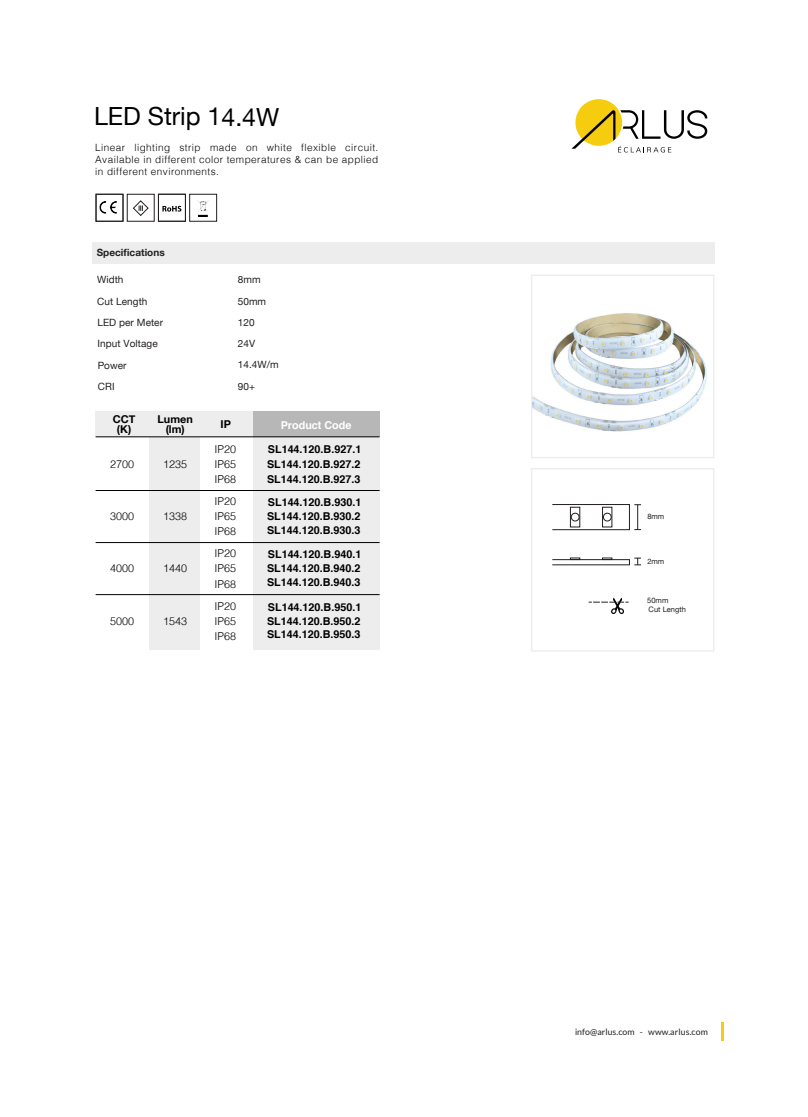
<style>
.page{position:relative;width:808px;height:1117px;background:#fff}
.page>*{position:absolute;margin:0;border:0;box-sizing:border-box;transform-origin:0 0}
.t1{font:25px "Helvetica Neue";letter-spacing:-.005em;color:#000}
.t2{font:700 10.75px/15.2px "Helvetica";color:#000}
.t3{font:300 10.75px "Helvetica";color:#000}
.t4{font:700 10.75px/10px "Helvetica Neue";color:#000;text-align:center}
.t5{font:700 10.75px "Helvetica";color:#fff}
.t6{font:300 10px/12px "Helvetica";letter-spacing:.045em;color:#000;text-align:justify}
.t7{font:10px/21.2px "Helvetica Neue";letter-spacing:.005em;color:#231f20}
.t8{font:700 10px "Helvetica Neue";color:#231f20}
.t9{font:8.75px "Lato";letter-spacing:.005em;color:#231f20}
.t10{font:7.5px "Helvetica Neue";color:#231f20}
</style>
<div class="page">
<img style="left:533px;top:313px;width:174px;height:119px">
<div style="left:93px;top:242px;width:622px;height:22px;background:#ededed"></div>
<div style="left:96px;top:411px;width:162px;height:25px;background:#ededed"></div>
<div style="left:253px;top:411px;width:127px;height:238px;background:#ededed"></div>
<div style="left:150px;top:411px;width:50px;height:238px;background:#ededed"></div>
<div style="left:253px;top:411px;width:127px;height:25px;background:#b7b7b7"></div>
<div style="left:575px;top:99px;width:47px;height:47px;background:#f6cc0f;border-radius:50%"></div>
<svg style="left:571px;top:110px;width:136px;height:42px"></svg>
<svg style="left:721px;top:1022px;width:2px;height:18px"></svg>
<hr style="left:96px;top:490px;width:284px;height:1px;background:#000">
<hr style="left:96px;top:436px;width:284px;height:1px;background:#000">
<hr style="left:96px;top:542px;width:284px;height:1px;background:#000">
<hr style="left:96px;top:594px;width:284px;height:1px;background:#000">
<div style="left:531px;top:274px;width:183px;height:184px;border:1px solid #ededed"></div>
<div style="left:531px;top:468px;width:183px;height:183px;border:1px solid #ededed"></div>
<div style="left:552px;top:504px;width:78px;height:25px;border:1px solid #231f20"></div>
<div style="left:602px;top:507px;width:10px;height:20px;border:1px solid #231f20"></div>
<div style="left:603px;top:513px;width:8px;height:8px;border:1px solid #231f20;border-radius:50%"></div>
<div style="left:570px;top:507px;width:10px;height:20px;border:1px solid #231f20"></div>
<svg style="left:602px;top:557px;width:10px;height:2px"></svg>
<svg style="left:570px;top:557px;width:10px;height:2px"></svg>
<div style="left:571px;top:513px;width:8px;height:8px;border:1px solid #231f20;border-radius:50%"></div>
<svg style="left:634px;top:504px;width:7px;height:26px"></svg>
<div style="left:552px;top:559px;width:78px;height:6px;border:1px solid #231f20"></div>
<svg style="left:634px;top:557px;width:7px;height:8px"></svg>
<svg style="left:589px;top:597px;width:39px;height:17px"></svg>
<img style="left:99px;top:201px;width:18px;height:13px">
<img style="left:197px;top:200px;width:11px;height:16px">
<div style="left:96px;top:194px;width:27px;height:27px;border:1px solid #231f20"></div>
<div style="left:158px;top:194px;width:28px;height:27px;border:1px solid #231f20"></div>
<div style="left:190px;top:194px;width:27px;height:27px;border:1px solid #231f20"></div>
<svg style="left:162px;top:206px;width:19px;height:6px"></svg>
<div style="left:127px;top:194px;width:27px;height:27px;border:1px solid #231f20"></div>
<svg style="left:132px;top:200px;width:17px;height:16px"></svg>
<h1 class="t1" style="left:94px;top:102px;width:187px">LED Strip 14.4W</h1>
<p class="t6" style="left:95px;top:141px;width:285px">Linear lighting strip made on white flexible circuit.<br>Available in different color temperatures &amp; can be applied in different environments.</p>
<p class="t8" style="left:97px;top:246px;width:69px">Specifications</p>
<p class="t7" style="left:97px;top:269px;width:68px">Width<br>Cut Length<br>LED per Meter<br>Input Voltage<br>Power<br>CRI</p>
<p class="t7" style="left:238px;top:269px;width:42px">8mm<br>50mm<br>120<br>24V<br>14.4W/m<br>90+</p>
<p class="t4" style="left:113px;top:413px;width:24px">CCT (K)</p>
<p class="t4" style="left:220px;top:418px;width:12px">IP</p>
<p class="t4" style="left:158px;top:413px;width:37px">Lumen (lm)</p>
<p class="t5" style="left:281px;top:416px;width:72px">Product Code</p>
<p class="t3" style="left:110px;top:455px;width:25px">2700</p>
<p class="t3" style="left:110px;top:507px;width:25px">3000</p>
<p class="t3" style="left:110px;top:559px;width:25px">4000</p>
<p class="t3" style="left:110px;top:611px;width:25px">5000</p>
<p class="t3" style="left:163px;top:455px;width:25px">1235</p>
<p class="t3" style="left:163px;top:507px;width:25px">1338</p>
<p class="t3" style="left:163px;top:559px;width:25px">1440</p>
<p class="t3" style="left:163px;top:611px;width:25px">1543</p>
<p class="t3" style="left:215px;top:440px;width:23px">IP20</p>
<p class="t3" style="left:215px;top:470px;width:23px">IP68</p>
<p class="t3" style="left:215px;top:507px;width:23px">IP65</p>
<p class="t2" style="left:268px;top:442px;width:95px">SL144.120.B.927.1</p>
<p class="t3" style="left:215px;top:455px;width:23px">IP65</p>
<p class="t2" style="left:267px;top:456px;width:95px">SL144.120.B.927.2<br>SL144.120.B.927.3</p>
<p class="t3" style="left:215px;top:491px;width:23px">IP20</p>
<p class="t3" style="left:215px;top:522px;width:23px">IP68</p>
<p class="t3" style="left:215px;top:559px;width:23px">IP65</p>
<p class="t2" style="left:268px;top:494px;width:95px">SL144.120.B.930.1</p>
<p class="t2" style="left:267px;top:509px;width:95px;line-height:14.2px">SL144.120.B.930.2<br>SL144.120.B.930.3</p>
<p class="t2" style="left:267px;top:561px;width:95px;line-height:14px">SL144.120.B.940.2<br>SL144.120.B.940.3</p>
<p class="t2" style="left:267px;top:614px;width:95px;line-height:13.8px">SL144.120.B.950.2<br>SL144.120.B.950.3</p>
<p class="t3" style="left:215px;top:544px;width:23px">IP20</p>
<p class="t3" style="left:215px;top:574px;width:23px">IP68</p>
<p class="t3" style="left:215px;top:611px;width:23px">IP65</p>
<p class="t2" style="left:268px;top:547px;width:95px">SL144.120.B.940.1</p>
<p class="t3" style="left:215px;top:596px;width:23px">IP20</p>
<p class="t3" style="left:215px;top:627px;width:23px">IP68</p>
<p class="t2" style="left:268px;top:599px;width:95px">SL144.120.B.950.1</p>
<p class="t10" style="left:647px;top:512px;width:18px">8mm</p>
<p class="t10" style="left:647px;top:556px;width:18px">2mm</p>
<p class="t10" style="left:647px;top:596px;width:23px">50mm</p>
<p class="t10" style="left:649px;top:605px;width:39px">Cut Length</p>
<p class="t9" style="left:575px;top:1026px;width:134px">info@arlus.com - www.arlus.com</p>
</div>
